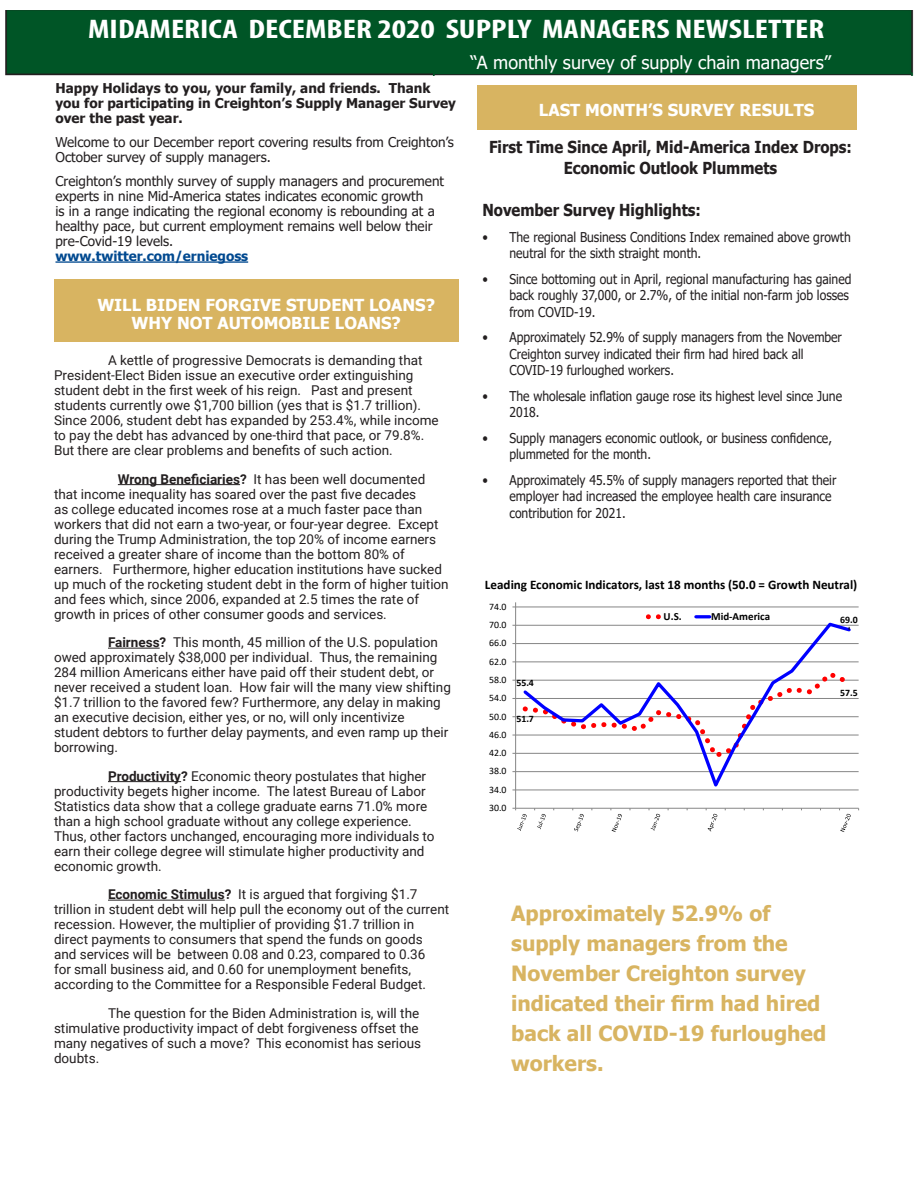
<style>
.page{position:relative;width:918px;height:1188px;background:#fff}
.page>*{position:absolute;margin:0;border:0;box-sizing:border-box;transform-origin:0 0}
.t1{font:700 condensed 27px "Myriad Pro";color:#fff;scale:1.25 1}
.Body{font:700 21px/30px "Tahoma";color:#d8b461}
.t2{font:18px "Tahoma";color:#fff}
.Body-2{font:700 16.5px "Tahoma";color:#231f20;scale:.9 1}
.Body-3{font:700 16.5px "Tahoma";color:#fff}
.karan{font:13.5px/15px "Roboto";color:#231f20}
.Body-4{font:13.5px/16.5px "Tahoma";color:#231f20;scale:.9 1}
.Body-5{font:13.5px/15px "Tahoma";color:#231f20}
.Body-6{font:700 13.5px/15px "Tahoma";color:#231f20}
.t3{font:700 13.05px "Calibri";color:#000}
.t4{font:700 10.95px "Calibri";color:#000}
.t5{font:9.9px "Calibri";color:#000}
.t6{font:700 9.9px "Calibri";color:#000}
.s1{font-weight:700;color:#014990}
.s2{font-weight:700}
</style>
<div class="page">
<div style="left:5px;top:11px;width:909px;height:65px;background:#005526"></div>
<div style="left:477px;top:85px;width:380px;height:45px;background:#d8b461"></div>
<hr style="left:118px;top:484px;width:122px;height:1px;background:#231f20">
<hr style="left:108px;top:648px;width:52px;height:1px;background:#231f20">
<hr style="left:108px;top:781px;width:73px;height:1px;background:#231f20">
<hr style="left:108px;top:900px;width:117px;height:1px;background:#231f20">
<hr style="left:56px;top:261px;width:192px;height:2px;background:#014990">
<div style="left:54px;top:279px;width:405px;height:63px;background:#d8b461"></div>
<hr style="left:516px;top:790px;width:343px;height:1px;background:#868686">
<hr style="left:516px;top:771px;width:343px;height:1px;background:#868686">
<hr style="left:516px;top:753px;width:343px;height:1px;background:#868686">
<hr style="left:516px;top:735px;width:343px;height:1px;background:#868686">
<hr style="left:516px;top:716px;width:343px;height:1px;background:#868686">
<hr style="left:516px;top:698px;width:343px;height:1px;background:#868686">
<hr style="left:516px;top:680px;width:343px;height:1px;background:#868686">
<hr style="left:516px;top:662px;width:343px;height:1px;background:#868686">
<hr style="left:516px;top:643px;width:343px;height:1px;background:#868686">
<hr style="left:516px;top:625px;width:343px;height:1px;background:#868686">
<hr style="left:516px;top:607px;width:343px;height:1px;background:#868686">
<hr style="left:515px;top:602px;width:1px;height:206px;background:#868686">
<hr style="left:516px;top:808px;width:343px;height:1px;background:#868686">
<svg style="left:512px;top:662px;width:344px;height:100px"></svg>
<svg style="left:521px;top:622px;width:332px;height:169px"></svg>
<svg style="left:512px;top:808px;width:15px;height:23px"></svg>
<svg style="left:534px;top:808px;width:12px;height:21px"></svg>
<svg style="left:573px;top:808px;width:11px;height:23px"></svg>
<svg style="left:611px;top:808px;width:11px;height:24px"></svg>
<svg style="left:649px;top:808px;width:11px;height:23px"></svg>
<svg style="left:706px;top:808px;width:11px;height:24px"></svg>
<svg style="left:839px;top:808px;width:12px;height:24px"></svg>
<svg style="left:648px;top:614px;width:13px;height:5px"></svg>
<hr style="left:696px;top:615px;width:14px;height:3px;background:#00f">
<h1 class="t1" style="left:88px;top:12px;width:591px">MIDAMERICA DECEMBER 2020 SUPPLY MANAGERS NEWSLETTER</h1>
<h3 class="t2" style="left:470px;top:51px;width:362px">“A monthly survey of supply chain managers”</h3>
<p class="Body-3" style="left:539px;top:99px;width:277px">LAST MONTH’S SURVEY RESULTS</p>
<p class="Body-6" style="left:56px;top:81px;width:402px">Happy Holidays to you, your family, and friends. Thank you for participating in Creighton’s Supply Manager Survey over the past year.</p>
<p class="Body-5" style="left:56px;top:135px;width:400px">Welcome to our December report covering results from Creighton’s<br>October survey of supply managers.</p>
<p class="Body-5" style="left:56px;top:174px;width:390px">Creighton’s monthly survey of supply managers and procurement experts in nine Mid-America states indicates economic growth<br>is in a range indicating the regional economy is rebounding at a healthy pace, but current employment remains well below their pre-Covid-19 levels.<br><span class="s1">www.twitter.com/erniegoss</span></p>
<p class="Body-2" style="left:489px;top:135px;width:405px">First Time Since April, Mid-America Index Drops:</p>
<p class="Body-2" style="left:564px;top:156px;width:239px">Economic Outlook Plummets</p>
<p class="Body-2" style="left:482px;top:198px;width:244px">November Survey Highlights:</p>
<p class="Body-4" style="left:509px;top:229px;width:381px;text-indent:-27px">• The regional Business Conditions Index remained above growth neutral for the sixth straight month.</p>
<p class="Body-4" style="left:509px;top:271px;width:382px;text-indent:-27px">• Since bottoming out in April, regional manufacturing has gained back roughly 37,000, or 2.7%, of the initial non-farm job losses from COVID-19.</p>
<p class="Body-4" style="left:509px;top:330px;width:371px;text-indent:-27px">• Approximately 52.9% of supply managers from the November<br>Creighton survey indicated their firm had hired back all<br>COVID-19 furloughed workers.</p>
<p class="Body-4" style="left:509px;top:388px;width:371px;text-indent:-27px">• The wholesale inflation gauge rose its highest level since June<br>2018.</p>
<p class="Body-4" style="left:509px;top:430px;width:360px;text-indent:-27px">• Supply managers economic outlook, or business confidence, plummeted for the month.</p>
<p class="Body-4" style="left:509px;top:472px;width:365px;text-indent:-27px">• Approximately 45.5% of supply managers reported that their employer had increased the employee health care insurance contribution for 2021.</p>
<p class="Body-3" style="left:97px;top:293px;width:339px">WILL BIDEN FORGIVE STUDENT LOANS?</p>
<p class="Body-3" style="left:132px;top:311px;width:271px">WHY NOT AUTOMOBILE LOANS?</p>
<p class="karan" style="left:54px;top:352px;width:386px;text-indent:54px">A kettle of progressive Democrats is demanding that President-Elect Biden issue an executive order extinguishing student debt in the first week of his reign. Past and present students currently owe $1,700 billion (yes that is $1.7 trillion).<br>Since 2006, student debt has expanded by 253.4%, while income to pay the debt has advanced by one-third that pace, or 79.8%.<br>But there are clear problems and benefits of such action.</p>
<p class="karan" style="left:54px;top:471px;width:396px;text-indent:64px"><span class="s2">Wrong Beneficiaries?</span> It has been well documented that income inequality has soared over the past five decades<br>as college educated incomes rose at a much faster pace than workers that did not earn a two-year, or four-year degree. Except during the Trump Administration, the top 20% of income earners received a greater share of income than the bottom 80% of earners. Furthermore, higher education institutions have sucked up much of the rocketing student debt in the form of higher tuition and fees which, since 2006, expanded at 2.5 times the rate of growth in prices of other consumer goods and services.</p>
<p class="karan" style="left:54px;top:634px;width:398px;text-indent:54px"><span class="s2">Fairness?</span> This month, 45 million of the U.S. population owed approximately $38,000 per individual. Thus, the remaining 284 million Americans either have paid off their student debt, or never received a student loan. How fair will the many view shifting $1.7 trillion to the favored few? Furthermore, any delay in making an executive decision, either yes, or no, will only incentivize student debtors to further delay payments, and even ramp up their borrowing.</p>
<p class="karan" style="left:54px;top:768px;width:382px;text-indent:54px"><span class="s2">Productivity?</span> Economic theory postulates that higher productivity begets higher income. The latest Bureau of Labor Statistics data show that a college graduate earns 71.0% more than a high school graduate without any college experience.<br>Thus, other factors unchanged, encouraging more individuals to earn their college degree will stimulate higher productivity and economic growth.</p>
<p class="karan" style="left:54px;top:886px;width:397px;text-indent:54px"><span class="s2">Economic Stimulus?</span> It is argued that forgiving $1.7 trillion in student debt will help pull the economy out of the current recession. However, the multiplier of providing $1.7 trillion in direct payments to consumers that spend the funds on goods<br>and services will be between 0.08 and 0.23, compared to 0.36<br>for small business aid, and 0.60 for unemployment benefits, according to the Committee for a Responsible Federal Budget.</p>
<p class="karan" style="left:54px;top:1005px;width:369px;text-indent:54px">The question for the Biden Administration is, will the stimulative productivity impact of debt forgiveness offset the many negatives of such a move? This economist has serious doubts.</p>
<p class="t3" style="left:485px;top:575px;width:374px">Leading Economic Indicators, last 18 months (50.0 = Growth Neutral)</p>
<p class="t5" style="left:489px;top:600px;width:19px">74.0</p>
<p class="t4" style="left:664px;top:609px;width:20px">U.S.</p>
<p class="t4" style="left:711px;top:609px;width:61px">Mid-America</p>
<p class="t6" style="left:840px;top:613px;width:19px">69.0</p>
<p class="t5" style="left:489px;top:618px;width:19px">70.0</p>
<p class="t5" style="left:489px;top:636px;width:19px">66.0</p>
<p class="t5" style="left:489px;top:654px;width:19px">62.0</p>
<p class="t5" style="left:489px;top:673px;width:19px">58.0</p>
<p class="t6" style="left:516px;top:675px;width:19px">55.4</p>
<p class="t6" style="left:840px;top:685px;width:19px">57.5</p>
<p class="t5" style="left:489px;top:691px;width:19px">54.0</p>
<p class="t5" style="left:489px;top:709px;width:19px">50.0</p>
<p class="t6" style="left:516px;top:712px;width:19px">51.7</p>
<p class="t5" style="left:489px;top:728px;width:19px">46.0</p>
<p class="t5" style="left:489px;top:746px;width:19px">42.0</p>
<p class="t5" style="left:489px;top:764px;width:19px">38.0</p>
<p class="t5" style="left:489px;top:783px;width:19px">34.0</p>
<p class="t5" style="left:489px;top:801px;width:19px">30.0</p>
<p class="Body" style="left:511px;top:899px;width:317px">Approximately 52.9% of supply managers from the<br>November Creighton survey indicated their firm had hired back all COVID-19 furloughed workers.</p>
</div>
